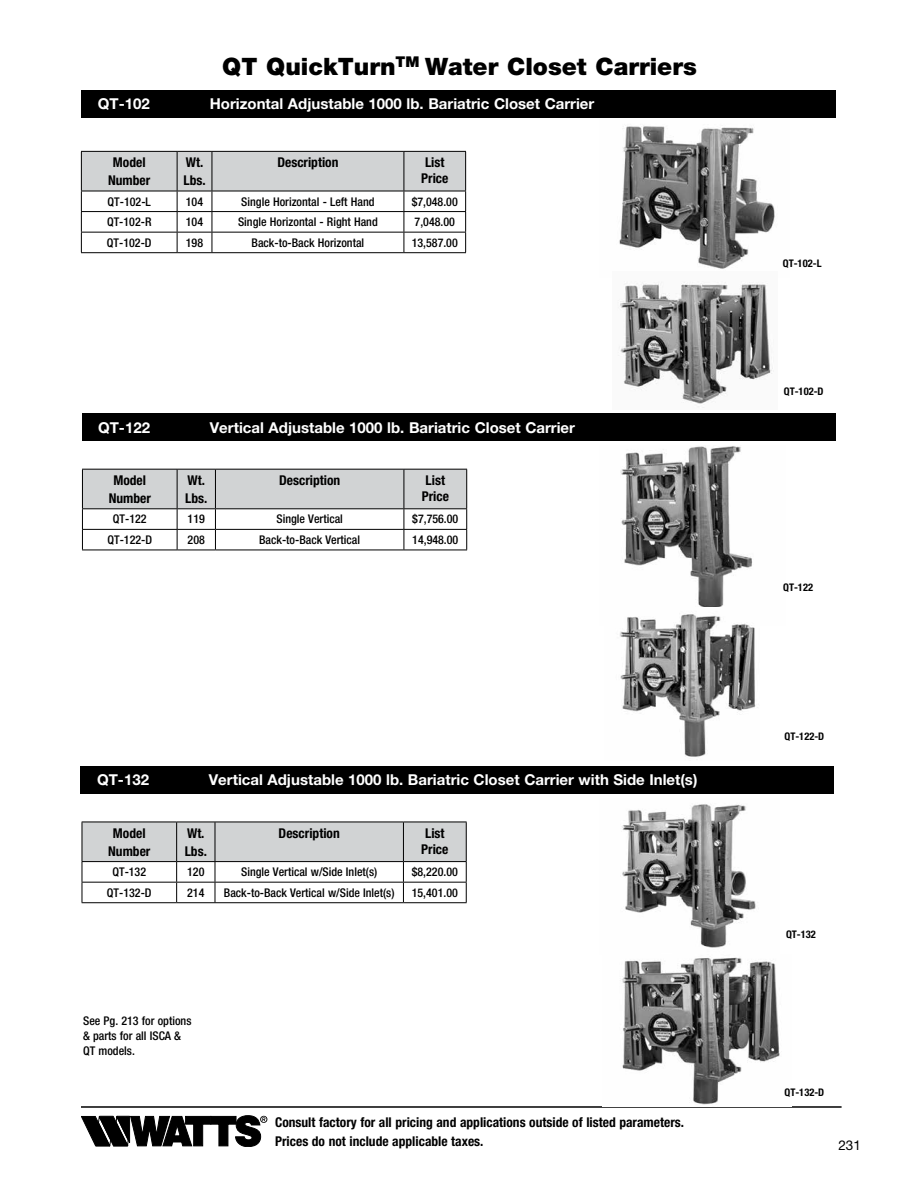
<style>
.page{position:relative;width:918px;height:1188px;background:#fff}
.page>*{position:absolute;margin:0;border:0;box-sizing:border-box;transform-origin:0 0}
.t1{font:900 24px "Helvetica Neue LT Std";color:#000}
.t2{font:700 15px "Helvetica Neue LT Std";color:#fff}
.t3{font:700 condensed 13.5px/18px "Helvetica Neue LT Std";color:#000}
.t4{font:13.5px "Helvetica Neue LT Std";color:#000}
.t5{font:500 condensed 12px/15px "Helvetica Neue LT Std";color:#000}
.t6{font:700 condensed 10.5px "Helvetica Neue LT Std";color:#000}
</style>
<div class="page">
<hr style="left:81px;top:1106px;width:761px;height:2px;background:#000">
<svg style="left:81px;top:1115px;width:186px;height:32px"></svg>
<svg style="left:82px;top:469px;width:385px;height:81px"></svg>
<hr style="left:82px;top:550px;width:95px;height:1px;background:#000">
<hr style="left:177px;top:550px;width:38px;height:1px;background:#000">
<hr style="left:215px;top:550px;width:189px;height:1px;background:#000">
<hr style="left:404px;top:550px;width:63px;height:1px;background:#000">
<div style="left:81px;top:90px;width:755px;height:27px;background:#000"></div>
<div style="left:82px;top:413px;width:753px;height:28px;background:#000"></div>
<img style="left:619px;top:125px;width:156px;height:144px">
<img style="left:618px;top:282px;width:156px;height:126px">
<img style="left:620px;top:446px;width:132px;height:161px">
<img style="left:620px;top:614px;width:138px;height:143px">
<svg style="left:81px;top:151px;width:385px;height:101px"></svg>
<hr style="left:81px;top:252px;width:96px;height:1px;background:#000">
<hr style="left:177px;top:252px;width:35px;height:1px;background:#000">
<hr style="left:212px;top:252px;width:192px;height:1px;background:#000">
<hr style="left:404px;top:252px;width:62px;height:1px;background:#000">
<div style="left:81px;top:766px;width:753px;height:28px;background:#000"></div>
<img style="left:622px;top:804px;width:134px;height:144px">
<svg style="left:82px;top:822px;width:385px;height:80px"></svg>
<hr style="left:82px;top:902px;width:95px;height:1px;background:#000">
<hr style="left:177px;top:902px;width:38px;height:1px;background:#000">
<hr style="left:215px;top:902px;width:188px;height:1px;background:#000">
<hr style="left:403px;top:902px;width:64px;height:1px;background:#000">
<img style="left:622px;top:957px;width:158px;height:148px">
<h1 class="t1" style="left:222px;top:52px;width:476px">QT QuickTurn<sup>TM</sup> Water Closet Carriers</h1>
<p class="t2" style="left:98px;top:94px;width:53px">QT-102</p>
<p class="t2" style="left:210px;top:94px;width:386px">Horizontal Adjustable 1000 lb. Bariatric Closet Carrier</p>
<p class="t3" style="left:108px;top:153px;width:44px;text-align:center">Model<br>Number</p>
<p class="t3" style="left:183px;top:153px;width:24px">Wt.<br>Lbs.</p>
<p class="t3" style="left:277px;top:153px;width:63px">Description</p>
<p class="t3" style="left:421px;top:154px;width:29px;line-height:16.2px">List<br>Price</p>
<p class="t5" style="left:108px;top:194px;width:45px">QT-102-L</p>
<p class="t5" style="left:186px;top:194px;width:19px">104</p>
<p class="t5" style="left:241px;top:194px;width:135px">Single Horizontal - Left Hand</p>
<p class="t5" style="left:412px;top:194px;width:48px">$7,048.00</p>
<p class="t5" style="left:107px;top:214px;width:46px">QT-102-R</p>
<p class="t5" style="left:186px;top:214px;width:19px">104</p>
<p class="t5" style="left:238px;top:214px;width:141px">Single Horizontal - Right Hand</p>
<p class="t5" style="left:415px;top:214px;width:42px">7,048.00</p>
<p class="t5" style="left:107px;top:235px;width:46px">QT-102-D</p>
<p class="t5" style="left:186px;top:235px;width:19px">198</p>
<p class="t5" style="left:252px;top:235px;width:114px">Back-to-Back Horizontal</p>
<p class="t5" style="left:412px;top:235px;width:48px">13,587.00</p>
<p class="t2" style="left:98px;top:418px;width:53px">QT-122</p>
<p class="t2" style="left:210px;top:418px;width:367px">Vertical Adjustable 1000 lb. Bariatric Closet Carrier</p>
<p class="t3" style="left:109px;top:471px;width:44px;text-align:center">Model<br>Number</p>
<p class="t3" style="left:185px;top:471px;width:24px">Wt.<br>Lbs.</p>
<p class="t3" style="left:279px;top:471px;width:63px">Description</p>
<p class="t3" style="left:422px;top:472px;width:29px;line-height:16.2px">List<br>Price</p>
<p class="t5" style="left:113px;top:511px;width:35px">QT-122</p>
<p class="t5" style="left:188px;top:511px;width:19px">119</p>
<p class="t5" style="left:276px;top:511px;width:68px">Single Vertical</p>
<p class="t5" style="left:412px;top:511px;width:48px">$7,756.00</p>
<p class="t5" style="left:107px;top:532px;width:46px">QT-122-D</p>
<p class="t5" style="left:188px;top:532px;width:19px">208</p>
<p class="t5" style="left:259px;top:532px;width:102px">Back-to-Back Vertical</p>
<p class="t5" style="left:412px;top:532px;width:48px">14,948.00</p>
<p class="t2" style="left:97px;top:771px;width:53px">QT-132</p>
<p class="t2" style="left:209px;top:771px;width:490px">Vertical Adjustable 1000 lb. Bariatric Closet Carrier with Side Inlet(s)</p>
<p class="t3" style="left:108px;top:824px;width:44px;text-align:center">Model<br>Number</p>
<p class="t3" style="left:185px;top:824px;width:24px">Wt.<br>Lbs.</p>
<p class="t3" style="left:279px;top:824px;width:63px">Description</p>
<p class="t3" style="left:421px;top:825px;width:29px;line-height:16.2px">List<br>Price</p>
<p class="t5" style="left:112px;top:864px;width:35px">QT-132</p>
<p class="t5" style="left:187px;top:864px;width:19px">120</p>
<p class="t5" style="left:241px;top:864px;width:138px">Single Vertical w/Side Inlet(s)</p>
<p class="t5" style="left:412px;top:864px;width:48px">$8,220.00</p>
<p class="t5" style="left:107px;top:885px;width:46px">QT-132-D</p>
<p class="t5" style="left:187px;top:885px;width:19px">214</p>
<p class="t5" style="left:224px;top:885px;width:172px">Back-to-Back Vertical w/Side Inlet(s)</p>
<p class="t5" style="left:412px;top:885px;width:48px">15,401.00</p>
<p class="t5" style="left:83px;top:1013px;width:110px">See Pg. 213 for options &amp; parts for all ISCA &amp;<br>QT models.</p>
<p class="t3" style="left:275px;top:1112px;width:410px;line-height:19.5px">Consult factory for all pricing and applications outside of listed parameters.<br>Prices do not include applicable taxes.</p>
<p class="t6" style="left:783px;top:257px;width:40px">QT-102-L</p>
<p class="t6" style="left:784px;top:385px;width:41px">QT-102-D</p>
<p class="t6" style="left:783px;top:581px;width:31px">QT-122</p>
<p class="t6" style="left:785px;top:730px;width:41px">QT-122-D</p>
<p class="t6" style="left:786px;top:928px;width:31px">QT-132</p>
<p class="t6" style="left:785px;top:1086px;width:41px">QT-132-D</p>
<p class="t4" style="left:838px;top:1138px;width:24px">231</p>
</div>
